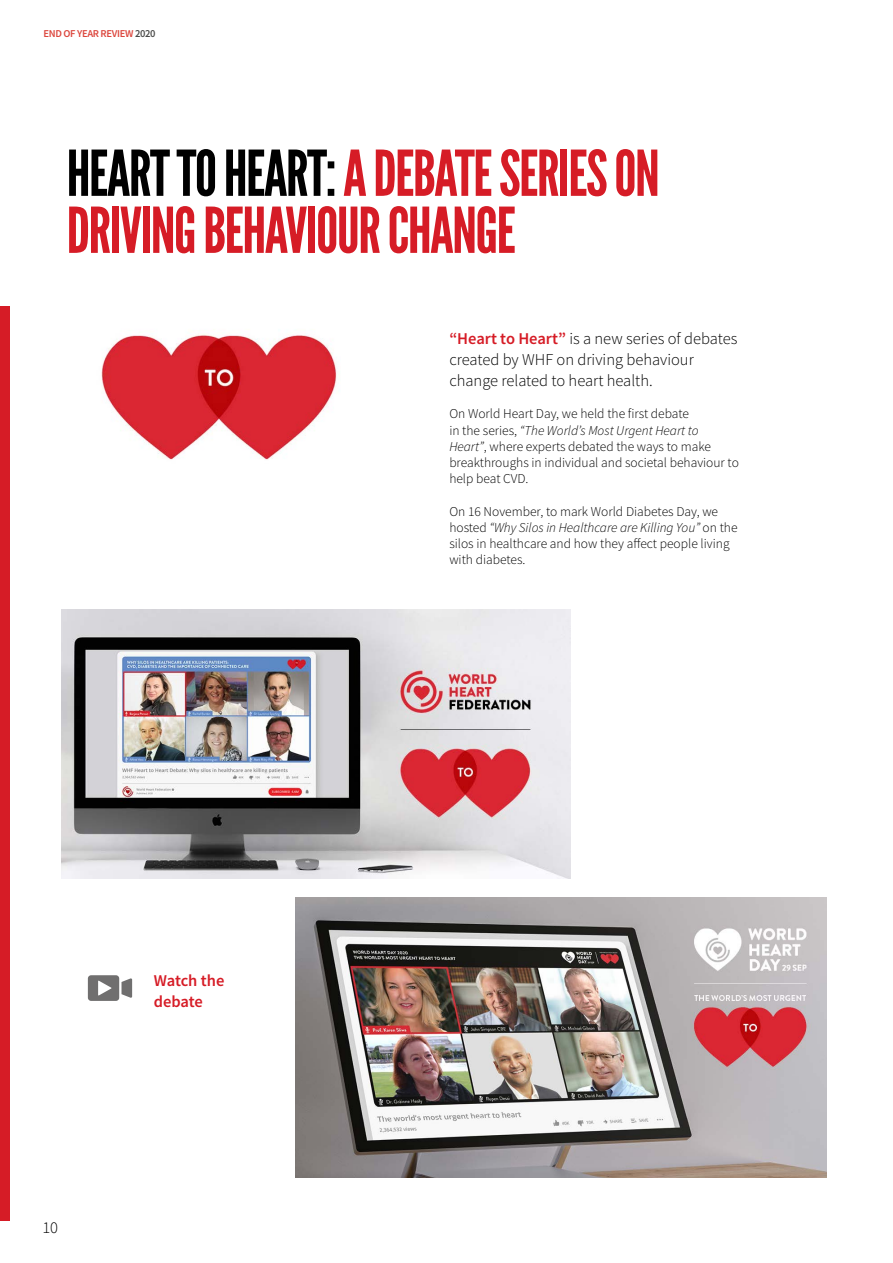
<style>
.page{position:relative;width:893px;height:1263px;background:#fff}
.page>*{position:absolute;margin:0;border:0;box-sizing:border-box;transform-origin:0 0}
.t1{font:63px/57px "League Gothic";letter-spacing:-.025em;color:#d61c26}
.t2{font:300 16.5px/21px "Source Sans Pro";color:#000}
.t3{font:600 16.5px/21px "Source Sans Pro";letter-spacing:-.01em;color:#d61c26}
.t4{font:300 13.5px/16.2px "Source Sans Pro";color:#000}
.t5{font:600 10.5px "Source Sans Pro";letter-spacing:-.03em;color:#dc463d}
.s1{color:#4a4a49}
.s2{color:#000}
.s3{font-weight:600;color:#d61c26}
.s4{font-style:italic}
</style>
<div class="page">
<div style="left:0;top:306px;width:10px;height:915px;background:#d61c26"></div>
<img style="left:101px;top:334px;width:236px;height:126px">
<svg style="left:88px;top:975px;width:44px;height:26px"></svg>
<img style="left:62px;top:609px;width:508px;height:270px">
<img style="left:296px;top:897px;width:530px;height:281px">
<p class="t5" style="left:44px;top:27px;width:114px">END OF YEAR REVIEW <span class="s1">2020</span></p>
<h1 class="t1" style="left:67px;top:145px;width:595px"><span class="s2">HEART TO HEART:</span> A DEBATE SERIES ON<br>DRIVING BEHAVIOUR CHANGE</h1>
<p class="t2" style="left:43px;top:1217px;width:17px">10</p>
<p class="t3" style="left:154px;top:970px;width:72px">Watch the debate</p>
<p class="t2" style="left:449px;top:328px;width:289px"><span class="s3">“Heart to Heart”</span> is a new series of debates created by WHF on driving behaviour change related to heart health.</p>
<p class="t4" style="left:449px;top:406px;width:291px">On World Heart Day, we held the first debate<br>in the series, <span class="s4">“The World’s Most Urgent Heart to Heart”</span>, where experts debated the ways to make breakthroughs in individual and societal behaviour to help beat CVD.</p>
<p class="t4" style="left:449px;top:503px;width:290px">On 16 November, to mark World Diabetes Day, we hosted <span class="s4">“Why Silos in Healthcare are Killing You”</span> on the silos in healthcare and how they affect people living with diabetes.</p>
</div>
